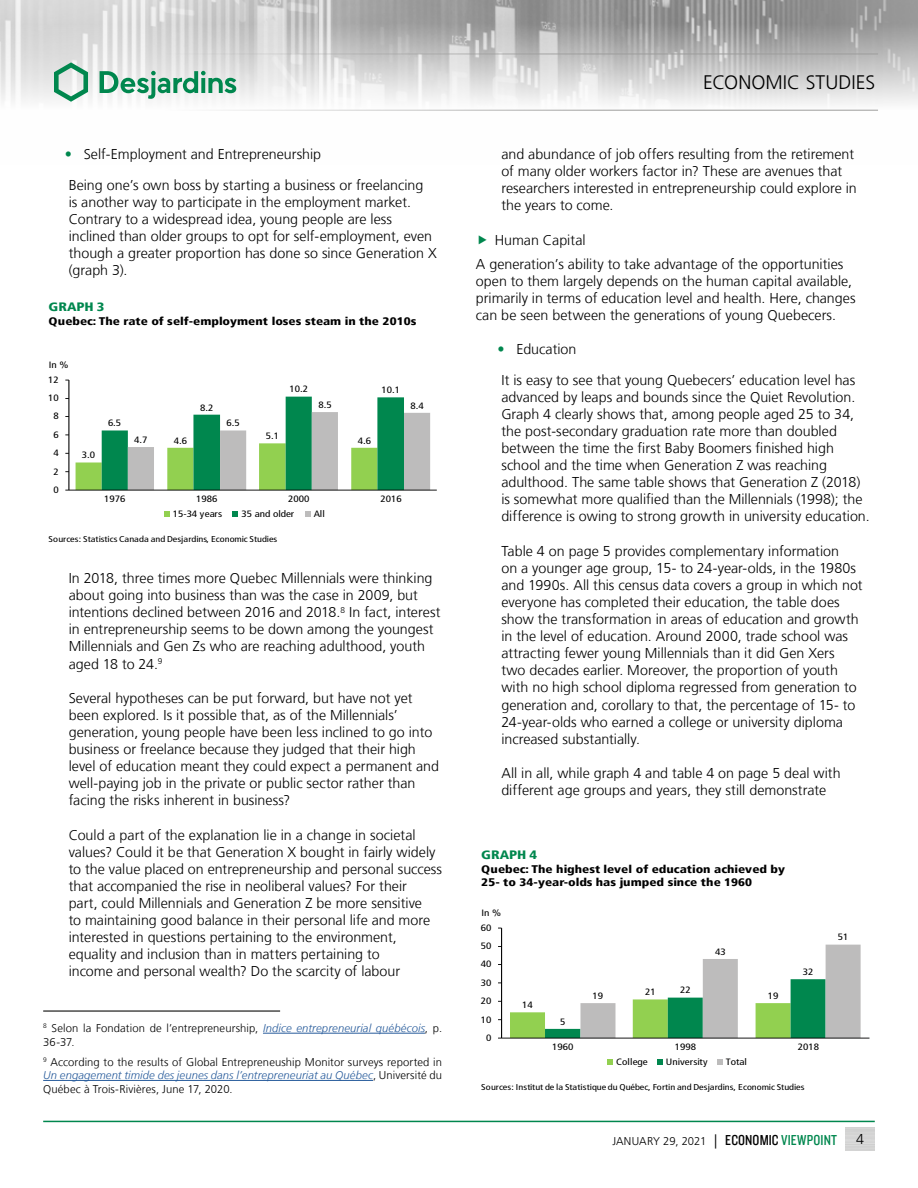
<style>
.page{position:relative;width:918px;height:1188px;background:#fff}
.page>*{position:absolute;margin:0;border:0;box-sizing:border-box;transform-origin:0 0}
.t1{font:300 19.5px "Frutiger LT";letter-spacing:.005em;color:#000}
.t2{font:300 14.25px/17.1px "Frutiger LT";color:#000}
.t3{font:900 condensed 12.15px "Frutiger LT";letter-spacing:-.005em;color:#00874e;scale:1.2 1}
.t4{font:300 11.25px/13.5px "Frutiger LT";letter-spacing:.01em;color:#000}
.t5{font:900 condensed 11.1px/13.2px "Frutiger LT";letter-spacing:-.005em;color:#000;scale:1.2 1}
.t6{font:condensed 9.15px "Frutiger LT";color:#000;scale:1.2 1}
.t7{font:condensed 8.55px "Frutiger LT";letter-spacing:-.005em;color:#000;scale:1.2 1}
.s1{color:#00874e}
.s2{font-style:italic;color:#275b9b}
.s3{font-size:14.25px}
.s4{font-family:"Knockout 29 Junior Ltweight";font-weight:400;font-size:15px}
.s5{font-family:"Knockout 29 Junior Ltweight";font-weight:400;font-size:15px;color:#00874e}
</style>
<div class="page">
<img style="left:0;top:0;width:918px;height:110px">
<hr style="left:0;top:54px;width:878px;height:1px;background:#9d9d9c">
<hr style="left:0;top:110px;width:878px;height:1px;background:#9d9d9c">
<svg style="left:54px;top:62px;width:34px;height:40px"></svg>
<svg style="left:100px;top:71px;width:136px;height:28px"></svg>
<hr style="left:43px;top:1121px;width:832px;height:1px;background:#00874e">
<svg style="left:76px;top:397px;width:354px;height:93px"></svg>
<hr style="left:69px;top:380px;width:1px;height:110px;background:#000">
<hr style="left:69px;top:490px;width:368px;height:1px;background:#000">
<svg style="left:164px;top:511px;width:6px;height:5px"></svg>
<svg style="left:232px;top:511px;width:6px;height:5px"></svg>
<svg style="left:305px;top:511px;width:5px;height:5px"></svg>
<hr style="left:43px;top:1010px;width:237px;height:2px;background:#4a4a49">
<hr style="left:263px;top:1033px;width:162px;height:1px;background:#275b9b">
<hr style="left:43px;top:1080px;width:330px;height:1px;background:#275b9b">
<svg style="left:510px;top:945px;width:351px;height:93px"></svg>
<hr style="left:501px;top:928px;width:1px;height:110px;background:#000">
<hr style="left:502px;top:1038px;width:367px;height:1px;background:#000">
<svg style="left:608px;top:1059px;width:5px;height:5px"></svg>
<svg style="left:657px;top:1059px;width:6px;height:5px"></svg>
<svg style="left:717px;top:1059px;width:6px;height:5px"></svg>
<p class="t2" style="left:65px;top:139px;width:360px;line-height:30.6px"><span class="s1">•</span> Self-Employment and Entrepreneurship<br>Being one’s own boss by starting a business or freelancing</p>
<p class="t2" style="left:69px;top:194px;width:370px">is another way to participate in the employment market.<br>Contrary to a widespread idea, young people are less inclined than older groups to opt for self-employment, even though a greater proportion has done so since Generation X (graph 3).</p>
<p class="t3" style="left:49px;top:300px;width:48px">GRAPH 3</p>
<p class="t5" style="left:49px;top:314px;width:308px">Quebec: The rate of self-employment loses steam in the 2010s</p>
<p class="t6" style="left:49px;top:360px;width:18px">In %</p>
<p class="t6" style="left:48px;top:374px;width:10px">12</p>
<p class="t6" style="left:48px;top:393px;width:10px">10</p>
<p class="t6" style="left:53px;top:411px;width:6px">8</p>
<p class="t6" style="left:53px;top:429px;width:6px">6</p>
<p class="t6" style="left:53px;top:448px;width:6px">4</p>
<p class="t6" style="left:53px;top:466px;width:6px">2</p>
<p class="t6" style="left:53px;top:485px;width:6px">0</p>
<p class="t6" style="left:82px;top:450px;width:13px">3.0</p>
<p class="t6" style="left:108px;top:418px;width:13px">6.5</p>
<p class="t6" style="left:134px;top:434px;width:13px">4.7</p>
<p class="t6" style="left:174px;top:435px;width:13px">4.6</p>
<p class="t6" style="left:200px;top:402px;width:13px">8.2</p>
<p class="t6" style="left:226px;top:418px;width:13px">6.5</p>
<p class="t6" style="left:266px;top:431px;width:13px">5.1</p>
<p class="t6" style="left:289px;top:384px;width:17px">10.2</p>
<p class="t6" style="left:382px;top:385px;width:17px">10.1</p>
<p class="t6" style="left:318px;top:399px;width:13px">8.5</p>
<p class="t6" style="left:411px;top:400px;width:13px">8.4</p>
<p class="t6" style="left:358px;top:435px;width:13px">4.6</p>
<p class="t6" style="left:104px;top:493px;width:19px">1976</p>
<p class="t6" style="left:196px;top:493px;width:19px">1986</p>
<p class="t6" style="left:288px;top:493px;width:19px">2000</p>
<p class="t6" style="left:380px;top:493px;width:19px">2016</p>
<p class="t6" style="left:173px;top:508px;width:43px">15-34 years</p>
<p class="t6" style="left:241px;top:508px;width:46px">35 and older</p>
<p class="t6" style="left:314px;top:508px;width:11px">All</p>
<p class="t7" style="left:49px;top:534px;width:192px">Sources: Statistics Canada and Desjardins, Economic Studies</p>
<p class="t2" style="left:69px;top:570px;width:373px">In 2018, three times more Quebec Millennials were thinking about going into business than was the case in 2009, but intentions declined between 2016 and 2018.<sup>8</sup> In fact, interest in entrepreneurship seems to be down among the youngest Millennials and Gen Zs who are reaching adulthood, youth aged 18 to 24.<sup>9</sup></p>
<p class="t2" style="left:69px;top:690px;width:372px">Several hypotheses can be put forward, but have not yet been explored. Is it possible that, as of the Millennials’ generation, young people have been less inclined to go into business or freelance because they judged that their high level of education meant they could expect a permanent and well-paying job in the private or public sector rather than facing the risks inherent in business?</p>
<p class="t2" style="left:69px;top:826px;width:375px">Could a part of the explanation lie in a change in societal values? Could it be that Generation X bought in fairly widely to the value placed on entrepreneurship and personal success that accompanied the rise in neoliberal values? For their<br>part, could Millennials and Generation Z be more sensitive<br>to maintaining good balance in their personal life and more interested in questions pertaining to the environment, equality and inclusion than in matters pertaining to<br>income and personal wealth? Do the scarcity of labour</p>
<p class="t4" style="left:43px;top:1022px;width:400px"><sup>8</sup> Selon la Fondation de l’entrepreneurship, <span class="s2">Indice entrepreneurial québécois</span>, p.<br>36-37.</p>
<p class="t4" style="left:43px;top:1055px;width:400px;text-align:justify"><sup>9</sup> According to the results of Global Entrepreneuship Monitor surveys reported in <span class="s2">Un engagement timide des jeunes dans l’entrepreneuriat au Québec</span>, Université du Québec à Trois-Rivières, June 17, 2020.</p>
<h1 class="t1" style="left:703px;top:72px;width:174px">ECONOMIC STUDIES</h1>
<p class="t2" style="left:501px;top:146px;width:357px">and abundance of job offers resulting from the retirement of many older workers factor in? These are avenues that researchers interested in entrepreneurship could explore in the years to come.</p>
<p class="t2" style="left:476px;top:228px;width:369px;line-height:23.9px;text-indent:19px">Human Capital<br>A generation’s ability to take advantage of the opportunities</p>
<p class="t2" style="left:476px;top:272px;width:381px">open to them largely depends on the human capital available, primarily in terms of education level and health. Here, changes can be seen between the generations of young Quebecers.</p>
<p class="t2" style="left:497px;top:334px;width:359px;line-height:30.6px"><span class="s1">•</span> Education<br>It is easy to see that young Quebecers’ education level has</p>
<p class="t2" style="left:501px;top:388px;width:370px">advanced by leaps and bounds since the Quiet Revolution.<br>Graph 4 clearly shows that, among people aged 25 to 34, the post-secondary graduation rate more than doubled between the time the first Baby Boomers finished high school and the time when Generation Z was reaching adulthood. The same table shows that Generation Z (2018) is somewhat more qualified than the Millennials (1998); the difference is owing to strong growth in university education.</p>
<p class="t2" style="left:501px;top:542px;width:363px">Table 4 on page 5 provides complementary information<br>on a younger age group, 15- to 24-year-olds, in the 1980s and 1990s. All this census data covers a group in which not everyone has completed their education, the table does show the transformation in areas of education and growth in the level of education. Around 2000, trade school was attracting fewer young Millennials than it did Gen Xers<br>two decades earlier. Moreover, the proportion of youth with no high school diploma regressed from generation to generation and, corollary to that, the percentage of 15- to 24-year-olds who earned a college or university diploma increased substantially.</p>
<p class="t2" style="left:501px;top:765px;width:341px">All in all, while graph 4 and table 4 on page 5 deal with different age groups and years, they still demonstrate</p>
<p class="t3" style="left:481px;top:848px;width:48px">GRAPH 4</p>
<p class="t5" style="left:481px;top:862px;width:255px">Quebec: The highest level of education achieved by<br>25- to 34-year-olds has jumped since the 1960</p>
<p class="t6" style="left:481px;top:908px;width:18px">In %</p>
<p class="t6" style="left:481px;top:922px;width:10px">60</p>
<p class="t6" style="left:481px;top:941px;width:10px">50</p>
<p class="t6" style="left:481px;top:959px;width:10px">40</p>
<p class="t6" style="left:481px;top:977px;width:10px">30</p>
<p class="t6" style="left:481px;top:996px;width:10px">20</p>
<p class="t6" style="left:481px;top:1014px;width:10px">10</p>
<p class="t6" style="left:486px;top:1033px;width:6px">0</p>
<p class="t6" style="left:522px;top:1000px;width:10px">14</p>
<p class="t6" style="left:560px;top:1016px;width:6px">5</p>
<p class="t6" style="left:592px;top:990px;width:10px">19</p>
<p class="t6" style="left:645px;top:987px;width:10px">21</p>
<p class="t6" style="left:680px;top:985px;width:10px">22</p>
<p class="t6" style="left:715px;top:946px;width:10px">43</p>
<p class="t6" style="left:768px;top:990px;width:10px">19</p>
<p class="t6" style="left:803px;top:967px;width:10px">32</p>
<p class="t6" style="left:552px;top:1041px;width:19px">1960</p>
<p class="t6" style="left:675px;top:1041px;width:19px">1998</p>
<p class="t6" style="left:798px;top:1041px;width:19px">2018</p>
<p class="t6" style="left:616px;top:1056px;width:28px">College</p>
<p class="t6" style="left:666px;top:1056px;width:36px">University</p>
<p class="t6" style="left:726px;top:1056px;width:19px">Total</p>
<p class="t7" style="left:481px;top:1082px;width:271px">Sources: Institut de la Statistique du Québec, Fortin and Desjardins, Economic Studies</p>
<p class="t6" style="left:838px;top:932px;width:10px">51</p>
<p class="t4" style="left:612px;top:1135px;width:226px">JANUARY 29, 2021 <span class="s3">|</span> <span class="s4">ECONOMIC</span> <span class="s5">VIEWPOINT</span></p>
<p class="t2" style="left:856px;top:1131px;width:9px">4</p>
</div>
